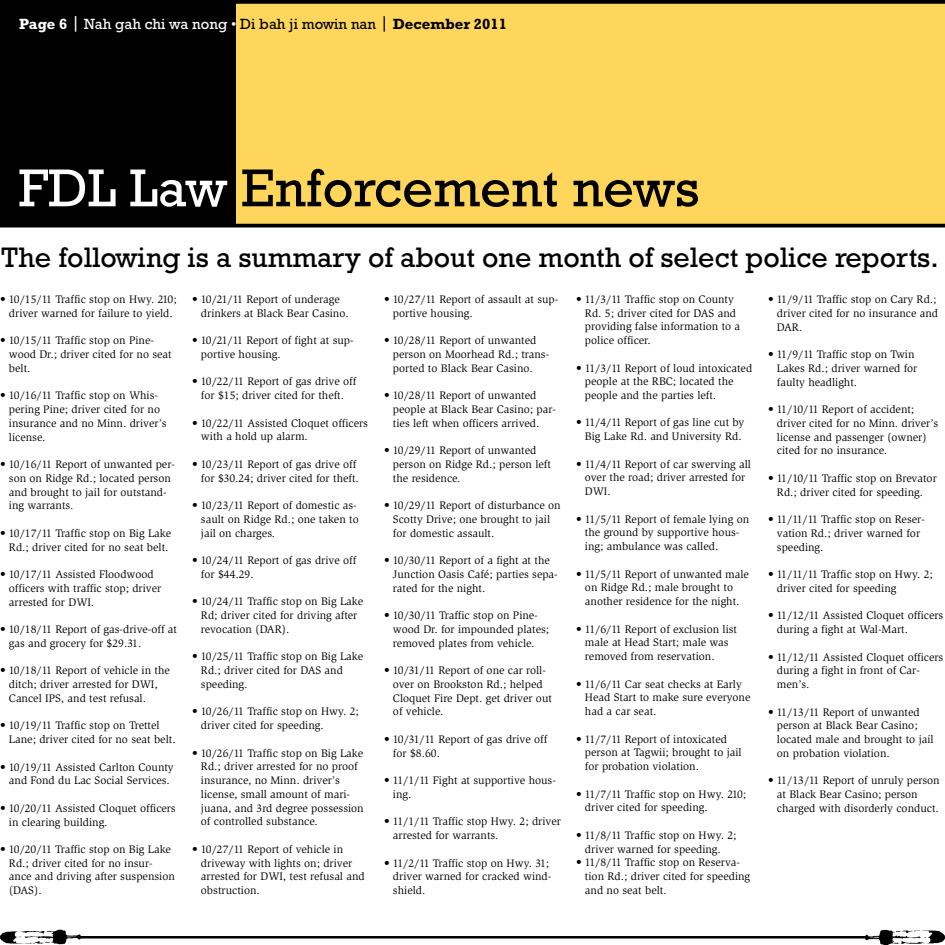
<style>
.page{position:relative;width:945px;height:945px;background:#fff}
.page>*{position:absolute;margin:0;border:0;box-sizing:border-box;transform-origin:0 0}
.t1{font:54.12px "Rockwell Std";color:#000}
.t2{font:28.62px "Rockwell Std";color:#000}
.t3{font:15px "Rockwell Std";color:#fff}
.t4{font:11.25px/13.8px "Slimbach Std";color:#000}
.s1{font-weight:700}
.s2{font-size:17.5px}
.s3{color:#000}
.s4{font-size:17.5px;color:#000}
.s5{font-weight:700;color:#000}
.s6{color:#fff}
</style>
<div class="page">
<div style="left:0;top:0;width:236px;height:226px;background:#000"></div>
<div style="left:236px;top:0;width:709px;height:225px;background:#ffd65c"></div>
<img style="left:0;top:929px;width:81px;height:16px">
<img style="left:865px;top:929px;width:80px;height:16px">
<hr style="left:79px;top:936px;width:787px;height:3px;background:#000">
<svg style="left:0;top:224px;width:945px;height:4px;background:#1f1f1f"></svg>
<svg style="left:236px;top:0;width:709px;height:4px;background:#0f0d05"></svg>
<h3 class="t3" style="left:19px;top:15px;width:489px"><span class="s1">Page 6</span> <span class="s2">|</span> Nah gah chi wa nong • <span class="s3">Di bah ji mowin nan</span> <span class="s4">|</span> <span class="s5">December 2011</span></h3>
<h1 class="t1" style="left:18px;top:157px;width:683px"><span class="s6">FDL Law</span> Enforcement news</h1>
<h2 class="t2" style="left:2px;top:241px;width:939px">The following is a summary of about one month of select police reports.</h2>
<p class="t4" style="left:0;top:293px;width:178px;text-align:center">• 10/15/11 Traffic stop on Hwy. 210; driver warned for failure to yield.</p>
<p class="t4" style="left:9px;top:334px;width:164px;text-indent:-9px">• 10/15/11 Traffic stop on Pine&shy;wood Dr.; driver cited for no seat belt.</p>
<p class="t4" style="left:9px;top:389px;width:159px;text-indent:-9px">• 10/16/11 Traffic stop on Whis&shy;pering Pine; driver cited for no insurance and no Minn. driver’s license.</p>
<p class="t4" style="left:9px;top:458px;width:168px;text-indent:-9px">• 10/16/11 Report of unwanted per&shy;son on Ridge Rd.; located person and brought to jail for outstand&shy;ing warrants.</p>
<p class="t4" style="left:0;top:526px;width:173px;text-align:center">• 10/17/11 Traffic stop on Big Lake<br>Rd.; driver cited for no seat belt.</p>
<p class="t4" style="left:9px;top:567px;width:154px;text-indent:-9px">• 10/17/11 Assisted Floodwood officers with traffic stop; driver arrested for DWI.</p>
<p class="t4" style="left:9px;top:622px;width:170px;text-indent:-9px">• 10/18/11 Report of gas-drive-off at gas and grocery for $29.31.</p>
<p class="t4" style="left:9px;top:664px;width:162px;text-indent:-9px">• 10/18/11 Report of vehicle in the ditch; driver arrested for DWI,<br>Cancel IPS, and test refusal.</p>
<p class="t4" style="left:9px;top:719px;width:168px;text-indent:-9px">• 10/19/11 Traffic stop on Trettel<br>Lane; driver cited for no seat belt.</p>
<p class="t4" style="left:0;top:760px;width:175px;text-align:center">• 10/19/11 Assisted Carlton County and Fond du Lac Social Services.</p>
<p class="t4" style="left:9px;top:801px;width:168px;text-indent:-9px">• 10/20/11 Assisted Cloquet officers in clearing building.</p>
<p class="t4" style="left:9px;top:842px;width:167px;text-indent:-9px">• 10/20/11 Traffic stop on Big Lake<br>Rd.; driver cited for no insur&shy;ance and driving after suspension (DAS).</p>
<p class="t4" style="left:201px;top:292px;width:149px;text-indent:-9px">• 10/21/11 Report of underage drinkers at Black Bear Casino.</p>
<p class="t4" style="left:201px;top:334px;width:154px;text-indent:-9px">• 10/21/11 Report of fight at sup&shy;portive housing.</p>
<p class="t4" style="left:192px;top:375px;width:166px;text-align:center">• 10/22/11 Report of gas drive off for $15; driver cited for theft.</p>
<p class="t4" style="left:201px;top:416px;width:168px;text-indent:-9px">• 10/22/11 Assisted Cloquet officers with a hold up alarm.</p>
<p class="t4" style="left:192px;top:457px;width:168px;text-align:right">• 10/23/11 Report of gas drive off for $30.24; driver cited for theft.</p>
<p class="t4" style="left:201px;top:499px;width:159px;text-indent:-9px">• 10/23/11 Report of domestic as&shy;sault on Ridge Rd.; one taken to jail on charges.</p>
<p class="t4" style="left:201px;top:554px;width:157px;text-indent:-9px">• 10/24/11 Report of gas drive off for $44.29.</p>
<p class="t4" style="left:201px;top:595px;width:164px;text-indent:-9px">• 10/24/11 Traffic stop on Big Lake<br>Rd; driver cited for driving after revocation (DAR).</p>
<p class="t4" style="left:201px;top:650px;width:164px;text-indent:-9px">• 10/25/11 Traffic stop on Big Lake<br>Rd.; driver cited for DAS and speeding.</p>
<p class="t4" style="left:201px;top:705px;width:160px;text-indent:-9px">• 10/26/11 Traffic stop on Hwy. 2; driver cited for speeding.</p>
<p class="t4" style="left:201px;top:746px;width:164px;text-indent:-9px">• 10/26/11 Traffic stop on Big Lake<br>Rd.; driver arrested for no proof insurance, no Minn. driver’s license, small amount of mari&shy;juana, and 3rd degree possession of controlled substance.</p>
<p class="t4" style="left:201px;top:842px;width:165px;text-indent:-9px">• 10/27/11 Report of vehicle in driveway with lights on; driver arrested for DWI, test refusal and obstruction.</p>
<p class="t4" style="left:393px;top:292px;width:167px;text-indent:-9px">• 10/27/11 Report of assault at sup&shy;portive housing.</p>
<p class="t4" style="left:393px;top:334px;width:158px;text-indent:-9px">• 10/28/11 Report of unwanted person on Moorhead Rd.; trans&shy;ported to Black Bear Casino.</p>
<p class="t4" style="left:393px;top:389px;width:165px;text-indent:-9px">• 10/28/11 Report of unwanted people at Black Bear Casino; par&shy;ties left when officers arrived.</p>
<p class="t4" style="left:393px;top:444px;width:160px;text-indent:-9px">• 10/29/11 Report of unwanted person on Ridge Rd.; person left the residence.</p>
<p class="t4" style="left:393px;top:499px;width:169px;text-indent:-9px">• 10/29/11 Report of disturbance on<br>Scotty Drive; one brought to jail for domestic assault.</p>
<p class="t4" style="left:393px;top:554px;width:166px;text-indent:-9px">• 10/30/11 Report of a fight at the<br>Junction Oasis Café; parties sepa&shy;rated for the night.</p>
<p class="t4" style="left:393px;top:609px;width:158px;text-indent:-9px">• 10/30/11 Traffic stop on Pine&shy;wood Dr. for impounded plates; removed plates from vehicle.</p>
<p class="t4" style="left:393px;top:663px;width:161px;text-indent:-9px">• 10/31/11 Report of one car roll&shy;over on Brookston Rd.; helped<br>Cloquet Fire Dept. get driver out of vehicle.</p>
<p class="t4" style="left:393px;top:732px;width:156px;text-indent:-9px">• 10/31/11 Report of gas drive off for $8.60.</p>
<p class="t4" style="left:393px;top:773px;width:165px;text-indent:-9px">• 11/1/11 Fight at supportive hous&shy;ing.</p>
<p class="t4" style="left:393px;top:815px;width:169px;text-indent:-9px">• 11/1/11 Traffic stop Hwy. 2; driver arrested for warrants.</p>
<p class="t4" style="left:393px;top:856px;width:160px;text-indent:-9px">• 11/2/11 Traffic stop on Hwy. 31; driver warned for cracked wind&shy;shield.</p>
<p class="t4" style="left:585px;top:292px;width:157px;text-indent:-9px">• 11/3/11 Traffic stop on County<br>Rd. 5; driver cited for DAS and providing false information to a police officer.</p>
<p class="t4" style="left:585px;top:361px;width:169px;text-indent:-9px">• 11/3/11 Report of loud intoxicated people at the RBC; located the people and the parties left.</p>
<p class="t4" style="left:576px;top:416px;width:170px;text-align:center">• 11/4/11 Report of gas line cut by<br>Big Lake Rd. and University Rd.</p>
<p class="t4" style="left:585px;top:457px;width:168px;text-indent:-9px">• 11/4/11 Report of car swerving all over the road; driver arrested for<br>DWI.</p>
<p class="t4" style="left:585px;top:512px;width:166px;text-indent:-9px">• 11/5/11 Report of female lying on the ground by supportive hous&shy;ing; ambulance was called.</p>
<p class="t4" style="left:585px;top:567px;width:166px;text-indent:-9px">• 11/5/11 Report of unwanted male on Ridge Rd.; male brought to another residence for the night.</p>
<p class="t4" style="left:585px;top:622px;width:154px;text-indent:-9px">• 11/6/11 Report of exclusion list male at Head Start; male was removed from reservation.</p>
<p class="t4" style="left:585px;top:677px;width:167px;text-indent:-9px">• 11/6/11 Car seat checks at Early<br>Head Start to make sure everyone had a car seat.</p>
<p class="t4" style="left:585px;top:732px;width:158px;text-indent:-9px">• 11/7/11 Report of intoxicated person at Tagwii; brought to jail for probation violation.</p>
<p class="t4" style="left:585px;top:787px;width:163px;text-indent:-9px">• 11/7/11 Traffic stop on Hwy. 210; driver cited for speeding.</p>
<p class="t4" style="left:576px;top:828px;width:162px;text-align:center">• 11/8/11 Traffic stop on Hwy. 2; driver warned for speeding.</p>
<p class="t4" style="left:585px;top:856px;width:167px;text-indent:-9px">• 11/8/11 Traffic stop on Reserva&shy;tion Rd.; driver cited for speeding and no seat belt.</p>
<p class="t4" style="left:777px;top:293px;width:163px;text-indent:-9px">• 11/9/11 Traffic stop on Cary Rd.; driver cited for no insurance and<br>DAR.</p>
<p class="t4" style="left:777px;top:348px;width:142px;text-indent:-9px">• 11/9/11 Traffic stop on Twin<br>Lakes Rd.; driver warned for faulty headlight.</p>
<p class="t4" style="left:777px;top:403px;width:163px;text-indent:-9px">• 11/10/11 Report of accident; driver cited for no Minn. driver’s license and passenger (owner) cited for no insurance.</p>
<p class="t4" style="left:768px;top:471px;width:170px;text-align:center">• 11/10/11 Traffic stop on Brevator<br>Rd.; driver cited for speeding.</p>
<p class="t4" style="left:777px;top:513px;width:150px;text-indent:-9px">• 11/11/11 Traffic stop on Reser&shy;vation Rd.; driver warned for speeding.</p>
<p class="t4" style="left:777px;top:568px;width:157px;text-indent:-9px">• 11/11/11 Traffic stop on Hwy. 2; driver cited for speeding</p>
<p class="t4" style="left:777px;top:609px;width:168px;text-indent:-9px">• 11/12/11 Assisted Cloquet officers during a fight at Wal-Mart.</p>
<p class="t4" style="left:777px;top:650px;width:168px;text-indent:-9px">• 11/12/11 Assisted Cloquet officers during a fight in front of Car&shy;men’s.</p>
<p class="t4" style="left:777px;top:705px;width:158px;text-indent:-9px">• 11/13/11 Report of unwanted person at Black Bear Casino; located male and brought to jail on probation violation.</p>
<p class="t4" style="left:777px;top:774px;width:164px;text-indent:-9px">• 11/13/11 Report of unruly person at Black Bear Casino; person charged with disorderly conduct.</p>
</div>
